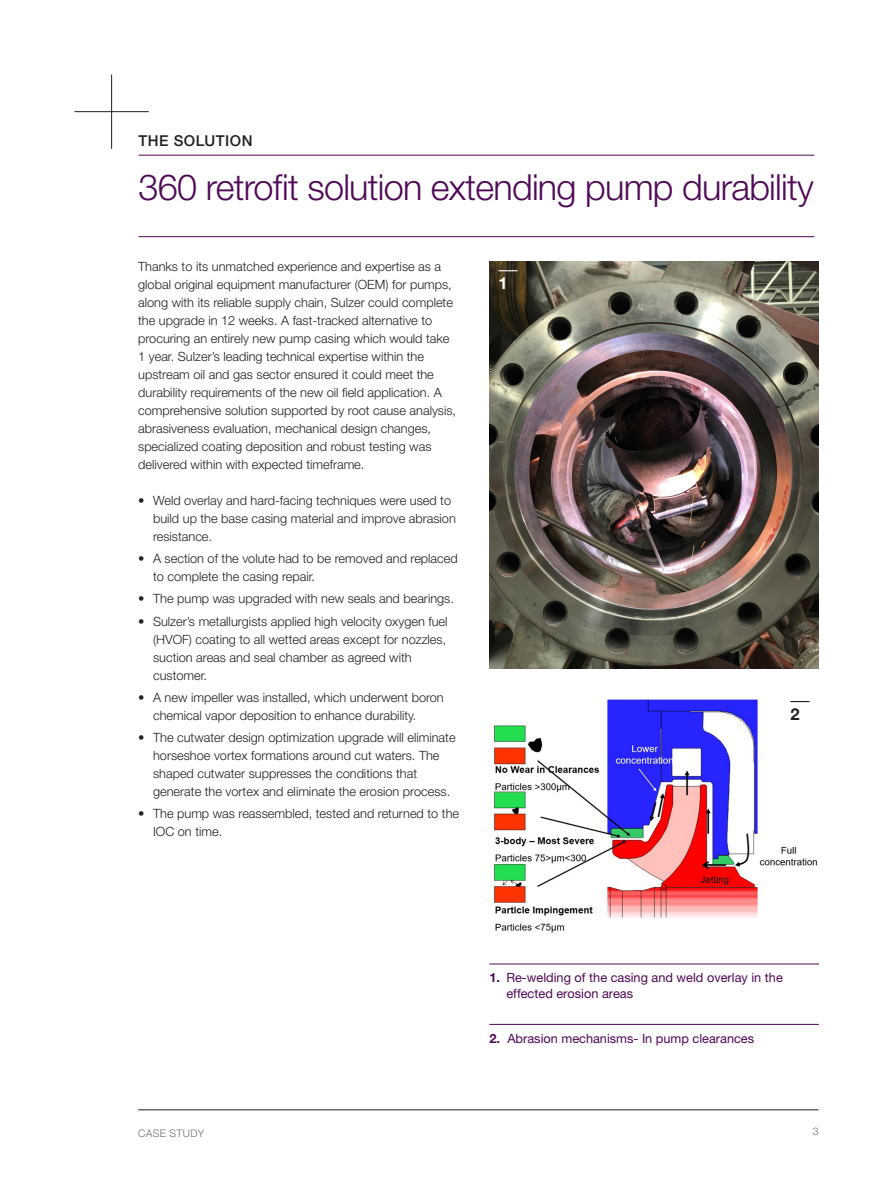
<style>
.page{position:relative;width:893px;height:1191px;background:#fff}
.page>*{position:absolute;margin:0;border:0;box-sizing:border-box;transform-origin:0 0}
.Challenge___solution{font:300 36px "Helvetica Neue LT Pro";letter-spacing:-.02em;color:#4f0a55}
.Caption_number{font:700 16.5px "Helvetica Neue LT Pro";color:#fff}
.Caption_number-2{font:700 16.5px "Helvetica Neue LT Pro";color:#231f20}
.Challenge___solution-2{font:500 15px "Helvetica Neue LT Pro";letter-spacing:.03em;color:#231f20}
.Body_text_8_5_pt{font:300 12.75px/18px "Helvetica Neue LT Pro";color:#231f20}
.Caption_8_5_pt{font:12.75px/15.3px "Helvetica Neue LT Pro";color:#4f0a55}
.t1{font:300 10.5px "Helvetica Neue LT Pro";letter-spacing:.035em;color:#6e6e6e}
.s1{font-weight:700}
</style>
<div class="page">
<hr style="left:138px;top:1109px;width:681px;height:1px;background:#231f20">
<hr style="left:139px;top:155px;width:675px;height:1px;background:#4f0a55">
<hr style="left:139px;top:236px;width:675px;height:1px;background:#4f0a55">
<hr style="left:74px;top:111px;width:75px;height:1px;background:#231f20">
<hr style="left:111px;top:74px;width:1px;height:75px;background:#231f20">
<img style="left:490px;top:699px;width:328px;height:233px">
<img style="left:489px;top:261px;width:330px;height:407px">
<svg style="left:498px;top:270px;width:20px;height:1px"></svg>
<svg style="left:790px;top:701px;width:20px;height:1px"></svg>
<hr style="left:489px;top:963px;width:330px;height:1px;background:#4f0a55">
<hr style="left:489px;top:1024px;width:330px;height:1px;background:#4f0a55">
<p class="Challenge___solution-2" style="left:139px;top:132px;width:115px">THE SOLUTION</p>
<p class="Challenge___solution" style="left:139px;top:166px;width:677px">360 retrofit solution extending pump durability</p>
<p class="Body_text_8_5_pt" style="left:138px;top:257px;width:319px">Thanks to its unmatched experience and expertise as a global original equipment manufacturer (OEM) for pumps, along with its reliable supply chain, Sulzer could complete the upgrade in 12 weeks. A fast-tracked alternative to procuring an entirely new pump casing which would take 1 year. Sulzer’s leading technical expertise within the upstream oil and gas sector ensured it could meet the durability requirements of the new oil field application. A comprehensive solution supported by root cause analysis, abrasiveness evaluation, mechanical design changes, specialized coating deposition and robust testing was delivered within with expected timeframe.</p>
<p class="Body_text_8_5_pt" style="left:153px;top:491px;width:304px;text-indent:-15px">• Weld overlay and hard-facing techniques were used to build up the base casing material and improve abrasion resistance.</p>
<p class="Body_text_8_5_pt" style="left:153px;top:549px;width:306px;text-indent:-15px">• A section of the volute had to be removed and replaced to complete the casing repair.</p>
<p class="Body_text_8_5_pt" style="left:138px;top:589px;width:317px">• The pump was upgraded with new seals and bearings.</p>
<p class="Body_text_8_5_pt" style="left:153px;top:612px;width:296px;text-indent:-15px">• Sulzer’s metallurgists applied high velocity oxygen fuel (HVOF) coating to all wetted areas except for nozzles, suction areas and seal chamber as agreed with customer.</p>
<p class="Body_text_8_5_pt" style="left:153px;top:688px;width:292px;text-indent:-15px">• A new impeller was installed, which underwent boron chemical vapor deposition to enhance durability.</p>
<p class="Body_text_8_5_pt" style="left:153px;top:728px;width:304px;text-indent:-15px">• The cutwater design optimization upgrade will eliminate horseshoe vortex formations around cut waters. The shaped cutwater suppresses the conditions that generate the vortex and eliminate the erosion process.</p>
<p class="Body_text_8_5_pt" style="left:153px;top:804px;width:308px;text-indent:-15px">• The pump was reassembled, tested and returned to the<br>IOC on time.</p>
<p class="Caption_number" style="left:498px;top:273px;width:11px">1</p>
<p class="Caption_number-2" style="left:790px;top:704px;width:11px">2</p>
<p class="Caption_8_5_pt" style="left:506px;top:969px;width:278px;text-indent:-17px"><span class="s1">1.</span> Re-welding of the casing and weld overlay in the effected erosion areas</p>
<p class="Caption_8_5_pt" style="left:489px;top:1030px;width:266px"><span class="s1">2.</span> Abrasion mechanisms- In pump clearances</p>
<p class="t1" style="left:138px;top:1126px;width:67px">CASE STUDY</p>
<p class="t1" style="left:813px;top:1124px;width:7px">3</p>
</div>
